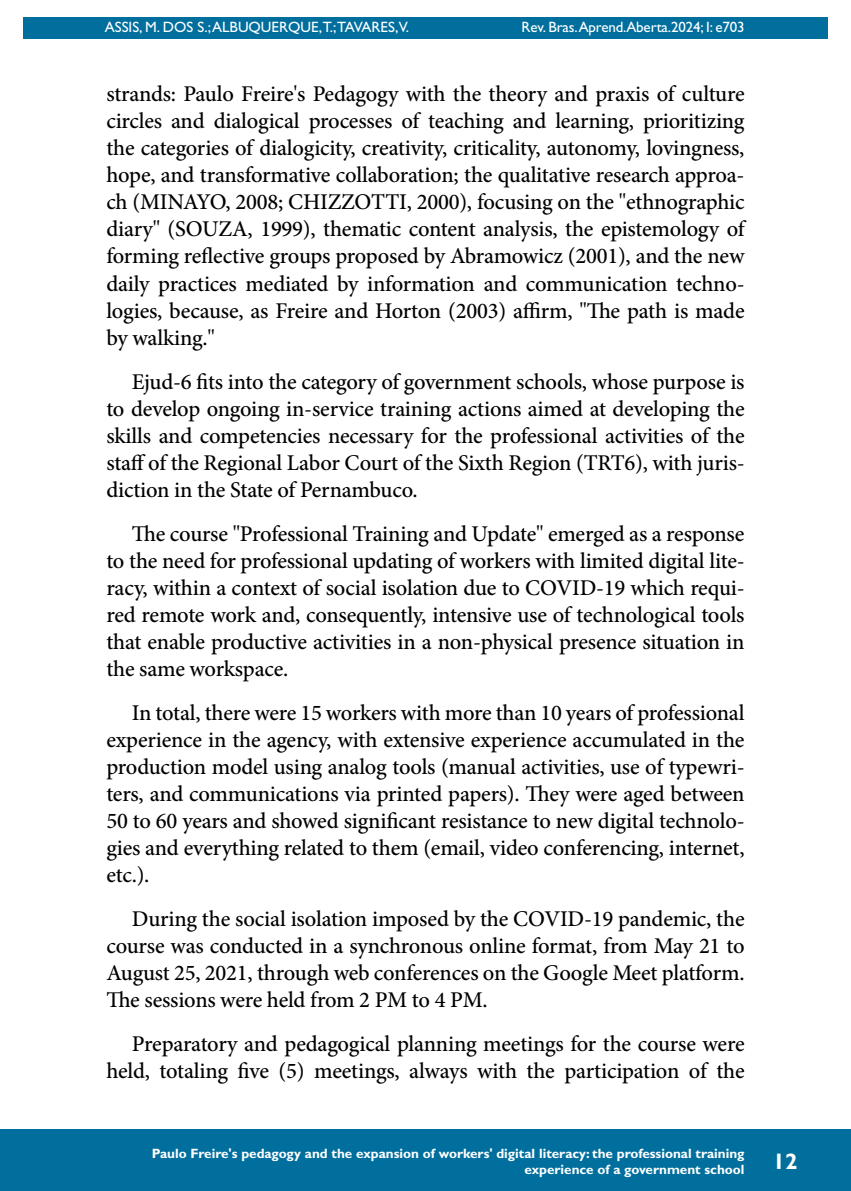
<style>
.page{position:relative;width:851px;height:1191px;background:#fff}
.page>*{position:absolute;margin:0;border:0;box-sizing:border-box;transform-origin:0 0}
.t1{font:500 22.5px/27px "Minion Pro";letter-spacing:-.01em;color:#000;text-align:justify}
.t2{font:700 22.5px "Gill Sans Std";color:#fff}
.t3{font:15px "Gill Sans Std";letter-spacing:-.01em;color:#fff}
.t4{font:700 13.5px/16.2px "Gill Sans Std";color:#fff;text-align:right}
</style>
<div class="page">
<hr style="left:104px;top:0;width:1px;height:467px;background:#006f9e">
<div style="left:23px;top:17px;width:804px;height:21px;background:#006f9e"></div>
<div style="left:0;top:1129px;width:850px;height:62px;background:#006f9e"></div>
<p class="t3" style="left:105px;top:18px;width:306px">ASSIS, M. DOS S.; ALBUQUERQUE,T.;TAVARES,V.</p>
<p class="t3" style="left:521px;top:18px;width:224px">Rev. Bras.Aprend.Aberta.2024; I: e703</p>
<p class="t1" style="left:106px;top:81px;width:639px">strands: Paulo Freire's Pedagogy with the theory and praxis of culture circles and dialogical processes of teaching and learning, prioritizing the categories of dialogicity, creativity, criticality, autonomy, lovingness, hope, and transformative collaboration; the qualitative research approa&shy;ch (MINAYO, 2008; CHIZZOTTI, 2000), focusing on the "ethnographic diary" (SOUZA, 1999), thematic content analysis, the epistemology of forming reflective groups proposed by Abramowicz (2001), and the new daily practices mediated by information and communication techno&shy;logies, because, as Freire and Horton (2003) affirm, "The path is made by walking."</p>
<p class="t1" style="left:106px;top:368px;width:639px;text-indent:26px">Ejud-6 fits into the category of government schools, whose purpose is to develop ongoing in-service training actions aimed at developing the skills and competencies necessary for the professional activities of the staff of the Regional Labor Court of the Sixth Region (TRT6), with juris&shy;diction in the State of Pernambuco.</p>
<p class="t1" style="left:106px;top:520px;width:639px;text-indent:26px">The course "Professional Training and Update" emerged as a response to the need for professional updating of workers with limited digital lite&shy;racy, within a context of social isolation due to COVID-19 which requi&shy;red remote work and, consequently, intensive use of technological tools that enable productive activities in a non-physical presence situation in the same workspace.</p>
<p class="t1" style="left:106px;top:699px;width:639px;text-indent:26px">In total, there were 15 workers with more than 10 years of professional experience in the agency, with extensive experience accumulated in the production model using analog tools (manual activities, use of typewri&shy;ters, and communications via printed papers). They were aged between 50 to 60 years and showed significant resistance to new digital technolo&shy;gies and everything related to them (email, video conferencing, internet, etc.).</p>
<p class="t1" style="left:106px;top:905px;width:639px;text-indent:26px">During the social isolation imposed by the COVID-19 pandemic, the course was conducted in a synchronous online format, from May 21 to August 25, 2021, through web conferences on the Google Meet platform.<br>The sessions were held from 2 PM to 4 PM.</p>
<p class="t1" style="left:106px;top:1030px;width:639px;text-align:right">Preparatory and pedagogical planning meetings for the course were held, totaling five (5) meetings, always with the participation of the</p>
<p class="t4" style="left:152px;top:1145px;width:594px">Paulo Freire's pedagogy and the expansion of workers' digital literacy: the professional training experience of a government school</p>
<p class="t2" style="left:772px;top:1148px;width:26px">12</p>
</div>
